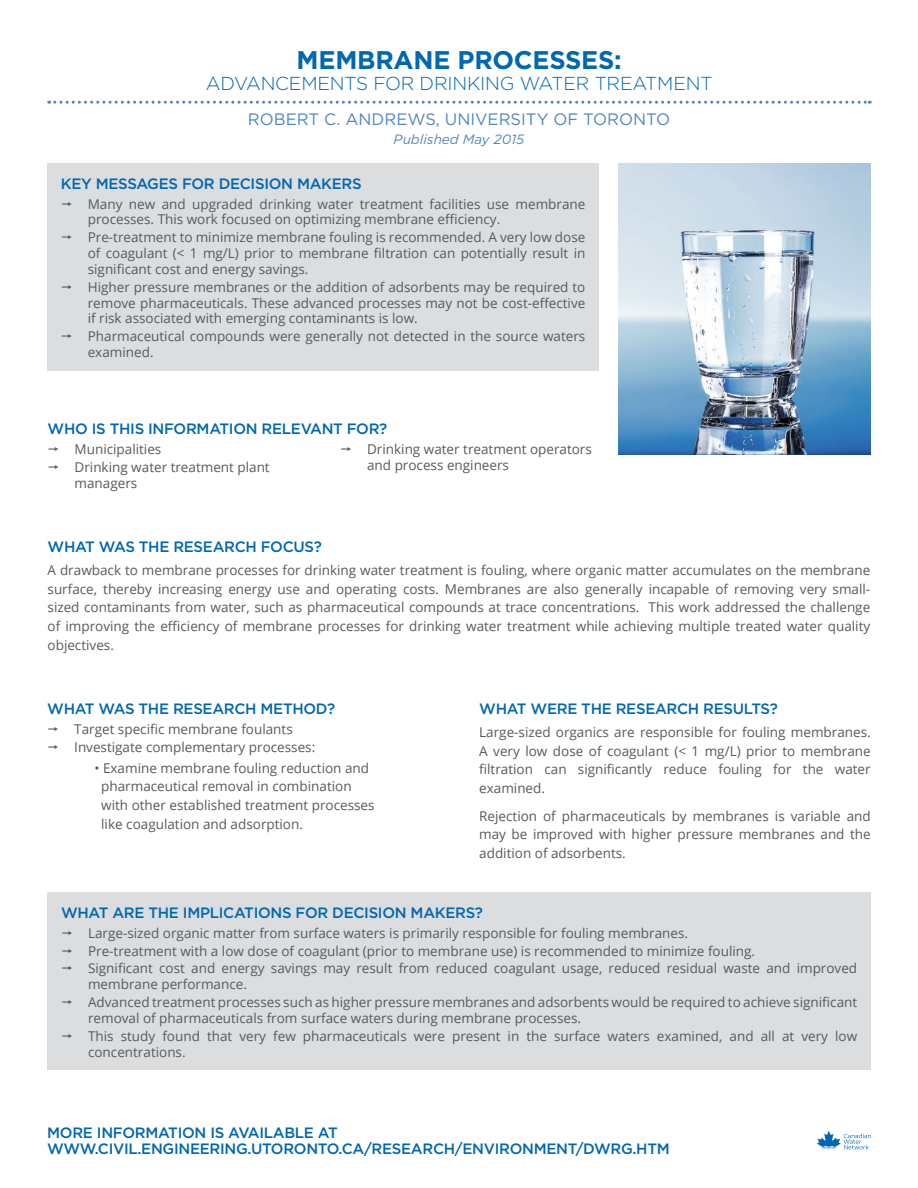
<style>
.page{position:relative;width:918px;height:1188px;background:#fff}
.page>*{position:absolute;margin:0;border:0;box-sizing:border-box;transform-origin:0 0}
.t1{font:700 25.5px "Gotham";letter-spacing:-.01em;color:#0067b1}
.t2{font:300 18.75px "Gotham";letter-spacing:-.01em;color:#0067b1}
.Study_By_-_Blue{font:16.5px "Gotham";color:#4e86c4}
.Interior_H3{font:500 15px/16.5px "Gotham";letter-spacing:-.02em;color:#0067b1}
.Interior_Body{font:13.5px/18.8px "Open Sans";color:#58595b}
.Study_By_-_Blue-2{font:italic 13.5px "Gotham";color:#4e86c4}
</style>
<div class="page">
<svg style="left:49px;top:101px;width:821px;height:3px"></svg>
<div style="left:47px;top:163px;width:552px;height:207px;background:#dcddde"></div>
<img style="left:619px;top:163px;width:252px;height:292px">
<div style="left:48px;top:892px;width:823px;height:178px;background:#dcddde"></div>
<svg style="left:817px;top:1131px;width:54px;height:18px"></svg>
<p class="t1" style="left:297px;top:43px;width:327px">MEMBRANE PROCESSES:</p>
<p class="t2" style="left:206px;top:71px;width:508px">ADVANCEMENTS FOR DRINKING WATER TREATMENT</p>
<p class="Study_By_-_Blue" style="left:248px;top:109px;width:424px">ROBERT C. ANDREWS, UNIVERSITY OF TORONTO</p>
<p class="Study_By_-_Blue-2" style="left:394px;top:131px;width:132px">Published May 2015</p>
<p class="Interior_H3" style="left:61px;top:175px;width:303px">KEY MESSAGES FOR DECISION MAKERS</p>
<p class="Interior_Body" style="left:88px;top:196px;width:499px;line-height:15.8px">Many new and upgraded drinking water treatment facilities use membrane processes. This work focused on optimizing membrane efficiency.</p>
<p class="Interior_Body" style="left:88px;top:229px;width:499px;line-height:15.8px;text-align:justify">Pre-treatment to minimize membrane fouling is recommended. A very low dose of coagulant (&lt; 1 mg/L) prior to membrane filtration can potentially result in significant cost and energy savings.</p>
<p class="Interior_Body" style="left:88px;top:279px;width:499px;line-height:15.8px;text-align:justify">Higher pressure membranes or the addition of adsorbents may be required to remove pharmaceuticals. These advanced processes may not be cost-effective if risk associated with emerging contaminants is low.</p>
<p class="Interior_Body" style="left:88px;top:328px;width:499px;line-height:15.8px">Pharmaceutical compounds were generally not detected in the source waters examined.</p>
<p class="Interior_H3" style="left:48px;top:420px;width:341px">WHO IS THIS INFORMATION RELEVANT FOR?</p>
<p class="Interior_Body" style="left:75px;top:440px;width:88px">Municipalities</p>
<p class="Interior_Body" style="left:75px;top:459px;width:197px;line-height:15.8px">Drinking water treatment plant managers</p>
<p class="Interior_Body" style="left:367px;top:441px;width:226px;line-height:15.8px">Drinking water treatment operators and process engineers</p>
<p class="Interior_H3" style="left:48px;top:538px;width:276px">WHAT WAS THE RESEARCH FOCUS?</p>
<p class="Interior_Body" style="left:48px;top:560px;width:824px;text-align:justify">A drawback to membrane processes for drinking water treatment is fouling, where organic matter accumulates on the membrane surface, thereby increasing energy use and operating costs. Membranes are also generally incapable of removing very small&shy;sized contaminants from water, such as pharmaceutical compounds at trace concentrations. This work addressed the challenge of improving the efficiency of membrane processes for drinking water treatment while achieving multiple treated water quality objectives.</p>
<p class="Interior_H3" style="left:47px;top:700px;width:289px">WHAT WAS THE RESEARCH METHOD?</p>
<p class="Interior_Body" style="left:74px;top:719px;width:220px">Target specific membrane foulants</p>
<p class="Interior_Body" style="left:74px;top:737px;width:243px">Investigate complementary processes:</p>
<p class="Interior_Body" style="left:101px;top:758px;width:275px;text-indent:-7px">• Examine membrane fouling reduction and pharmaceutical removal in combination with other established treatment processes like coagulation and adsorption.</p>
<p class="Interior_H3" style="left:479px;top:700px;width:300px">WHAT WERE THE RESEARCH RESULTS?</p>
<p class="Interior_Body" style="left:479px;top:722px;width:393px;text-align:justify">Large-sized organics are responsible for fouling membranes.<br>A very low dose of coagulant (&lt; 1 mg/L) prior to membrane filtration can significantly reduce fouling for the water examined.</p>
<p class="Interior_Body" style="left:479px;top:806px;width:393px;text-align:justify">Rejection of pharmaceuticals by membranes is variable and may be improved with higher pressure membranes and the addition of adsorbents.</p>
<p class="Interior_H3" style="left:61px;top:904px;width:423px">WHAT ARE THE IMPLICATIONS FOR DECISION MAKERS?</p>
<p class="Interior_Body" style="left:88px;top:923px;width:602px">Large-sized organic matter from surface waters is primarily responsible for fouling membranes.</p>
<p class="Interior_Body" style="left:88px;top:941px;width:669px">Pre-treatment with a low dose of coagulant (prior to membrane use) is recommended to minimize fouling.</p>
<p class="Interior_Body" style="left:88px;top:960px;width:771px;line-height:15.8px">Significant cost and energy savings may result from reduced coagulant usage, reduced residual waste and improved membrane performance.</p>
<p class="Interior_Body" style="left:88px;top:994px;width:771px;line-height:15.8px">Advanced treatment processes such as higher pressure membranes and adsorbents would be required to achieve significant removal of pharmaceuticals from surface waters during membrane processes.</p>
<p class="Interior_Body" style="left:88px;top:1028px;width:771px;line-height:15.8px">This study found that very few pharmaceuticals were present in the surface waters examined, and all at very low concentrations.</p>
<p class="Interior_H3" style="left:47px;top:1124px;width:624px">MORE INFORMATION IS AVAILABLE AT<br>WWW.CIVIL.ENGINEERING.UTORONTO.CA/RESEARCH/ENVIRONMENT/DWRG.HTM</p>
</div>
